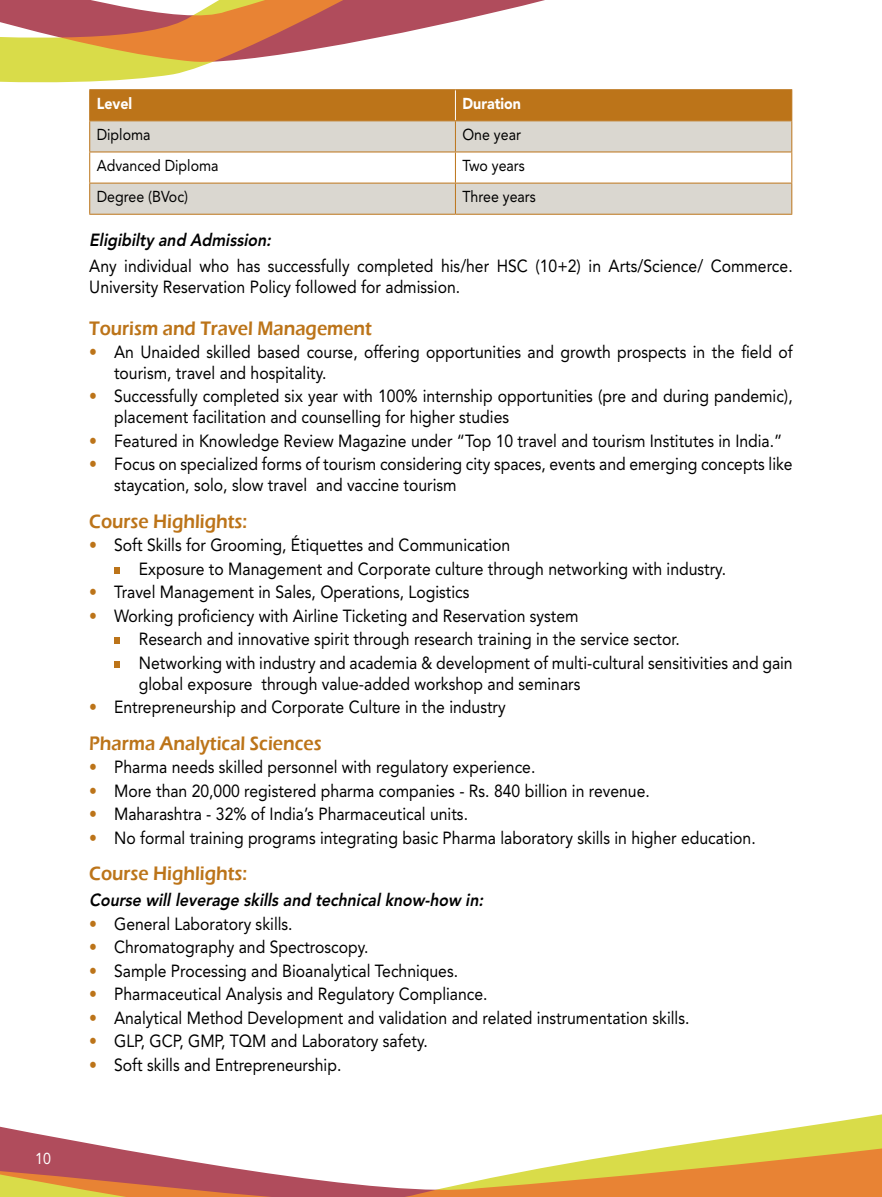
<style>
.page{position:relative;width:882px;height:1197px;background:#fff}
.page>*{position:absolute;margin:0;border:0;box-sizing:border-box;transform-origin:0 0}
.t1{font:600 20.12px "Eras ITC";color:#bc7419;scale:.9 1}
.t2{font:17.5px/21px "Avenir LT Std";color:#000;scale:.9 1}
.t3{font:italic 800 17.5px "Avenir LT Std";color:#000;scale:.9 1}
.t4{font:15.75px "Avenir LT Std";color:#000;scale:.9 1}
.t5{font:900 15.75px "Avenir LT Std";color:#fff;scale:.9 1}
.t6{font:15.75px "Avenir LT Std";color:#fff;scale:.9 1}
.s1{font-weight:800;font-style:italic}
.s2{color:#bc7419}
</style>
<div class="page">
<svg style="left:0;top:1114px;width:882px;height:83px"></svg>
<svg style="left:0;top:65px;width:204px;height:18px;fill:#d9dc49"></svg>
<svg style="left:0;top:0;width:545px;height:65px"></svg>
<div style="left:90px;top:90px;width:701px;height:30px;background:#bc7419"></div>
<div style="left:90px;top:121px;width:701px;height:93px;background:#dad7d0"></div>
<svg style="left:90px;top:153px;width:701px;height:30px"></svg>
<hr style="left:455px;top:90px;width:1px;height:30px;background:#fff">
<hr style="left:89px;top:90px;width:1px;height:30px;background:#bc7419">
<hr style="left:89px;top:89px;width:366px;height:1px;background:#bc7419">
<hr style="left:455px;top:89px;width:337px;height:1px;background:#bc7419">
<hr style="left:791px;top:90px;width:1px;height:30px;background:#bc7419">
<hr style="left:89px;top:121px;width:1px;height:31px;background:#bc7419">
<hr style="left:89px;top:120px;width:366px;height:1px;background:#bc7419">
<hr style="left:455px;top:120px;width:337px;height:1px;background:#bc7419">
<hr style="left:455px;top:121px;width:1px;height:31px;background:#bc7419">
<hr style="left:791px;top:121px;width:1px;height:31px;background:#bc7419">
<hr style="left:89px;top:152px;width:1px;height:31px;background:#bc7419">
<hr style="left:89px;top:152px;width:366px;height:1px;background:#bc7419">
<hr style="left:455px;top:152px;width:337px;height:1px;background:#bc7419">
<hr style="left:455px;top:152px;width:1px;height:31px;background:#bc7419">
<hr style="left:791px;top:152px;width:1px;height:31px;background:#bc7419">
<hr style="left:89px;top:184px;width:1px;height:30px;background:#bc7419">
<hr style="left:89px;top:183px;width:366px;height:1px;background:#bc7419">
<hr style="left:455px;top:183px;width:337px;height:1px;background:#bc7419">
<hr style="left:455px;top:184px;width:1px;height:30px;background:#bc7419">
<hr style="left:791px;top:184px;width:1px;height:30px;background:#bc7419">
<hr style="left:89px;top:214px;width:366px;height:1px;background:#bc7419">
<hr style="left:455px;top:214px;width:337px;height:1px;background:#bc7419">
<div style="left:114px;top:567px;width:6px;height:7px;background:#bc7419"></div>
<svg style="left:114px;top:638px;width:6px;height:6px"></svg>
<div style="left:114px;top:661px;width:6px;height:7px;background:#bc7419"></div>
<p class="t6" style="left:35px;top:1150px;width:19px">10</p>
<p class="t5" style="left:97px;top:94px;width:41px">Level</p>
<p class="t5" style="left:462px;top:94px;width:67px">Duration</p>
<p class="t4" style="left:97px;top:125px;width:61px">Diploma</p>
<p class="t4" style="left:462px;top:125px;width:67px">One year</p>
<p class="t4" style="left:97px;top:156px;width:137px">Advanced Diploma</p>
<p class="t4" style="left:462px;top:156px;width:71px">Two years</p>
<p class="t4" style="left:97px;top:187px;width:103px">Degree (BVoc)</p>
<p class="t4" style="left:462px;top:187px;width:83px">Three years</p>
<p class="t2" style="left:89px;top:227px;width:783px;line-height:25.9px"><span class="s1">Eligibilty and Admission:<br></span>Any individual who has successfully completed his/her HSC (10+2) in Arts/Science/ Commerce.</p>
<p class="t2" style="left:89px;top:277px;width:414px">University Reservation Policy followed for admission.</p>
<p class="t1" style="left:89px;top:316px;width:315px">Tourism and Travel Management</p>
<p class="t2" style="left:114px;top:342px;width:756px;text-indent:-25px"><span class="s2">•</span> An Unaided skilled based course, offering opportunities and growth prospects in the field of tourism, travel and hospitality.</p>
<p class="t2" style="left:114px;top:386px;width:756px;text-indent:-25px"><span class="s2">•</span> Successfully completed six year with 100% internship opportunities (pre and during pandemic), placement facilitation and counselling for higher studies</p>
<p class="t2" style="left:89px;top:431px;width:772px"><span class="s2">•</span> Featured in Knowledge Review Magazine under “Top 10 travel and tourism Institutes in India.”</p>
<p class="t2" style="left:114px;top:454px;width:756px;text-indent:-25px"><span class="s2">•</span> Focus on specialized forms of tourism considering city spaces, events and emerging concepts like staycation, solo, slow travel and vaccine tourism</p>
<p class="t1" style="left:89px;top:510px;width:177px">Course Highlights:</p>
<p class="t2" style="left:139px;top:534px;width:654px;line-height:23.4px;text-indent:-50px"><span class="s2">•</span> Soft Skills for Grooming, Étiquettes and Communication<br>Exposure to Management and Corporate culture through networking with industry.</p>
<p class="t2" style="left:89px;top:582px;width:424px"><span class="s2">•</span> Travel Management in Sales, Operations, Logistics</p>
<p class="t2" style="left:139px;top:604px;width:728px;line-height:23.4px;text-indent:-50px"><span class="s2">•</span> Working proficiency with Airline Ticketing and Reservation system<br>Research and innovative spirit through research training in the service sector.<br>Networking with industry and academia &amp; development of multi-cultural sensitivities and gain</p>
<p class="t2" style="left:139px;top:673px;width:492px">global exposure through value-added workshop and seminars</p>
<p class="t2" style="left:89px;top:697px;width:464px"><span class="s2">•</span> Entrepreneurship and Corporate Culture in the industry</p>
<p class="t1" style="left:89px;top:732px;width:260px">Pharma Analytical Sciences</p>
<p class="t2" style="left:89px;top:757px;width:497px"><span class="s2">•</span> Pharma needs skilled personnel with regulatory experience.</p>
<p class="t2" style="left:89px;top:780px;width:624px"><span class="s2">•</span> More than 20,000 registered pharma companies - Rs. 840 billion in revenue.</p>
<p class="t2" style="left:89px;top:804px;width:422px"><span class="s2">•</span> Maharashtra - 32% of India’s Pharmaceutical units.</p>
<p class="t2" style="left:89px;top:827px;width:742px"><span class="s2">•</span> No formal training programs integrating basic Pharma laboratory skills in higher education.</p>
<p class="t1" style="left:89px;top:862px;width:177px">Course Highlights:</p>
<p class="t3" style="left:89px;top:890px;width:443px">Course will leverage skills and technical know-how in:</p>
<p class="t2" style="left:89px;top:913px;width:227px"><span class="s2">•</span> General Laboratory skills.</p>
<p class="t2" style="left:89px;top:937px;width:312px"><span class="s2">•</span> Chromatography and Spectroscopy.</p>
<p class="t2" style="left:89px;top:960px;width:411px"><span class="s2">•</span> Sample Processing and Bioanalytical Techniques.</p>
<p class="t2" style="left:89px;top:984px;width:444px"><span class="s2">•</span> Pharmaceutical Analysis and Regulatory Compliance.</p>
<p class="t2" style="left:89px;top:1007px;width:668px"><span class="s2">•</span> Analytical Method Development and validation and related instrumentation skills.</p>
<p class="t2" style="left:89px;top:1031px;width:378px"><span class="s2">•</span> GLP, GCP, GMP, TQM and Laboratory safety.</p>
<p class="t2" style="left:89px;top:1054px;width:282px"><span class="s2">•</span> Soft skills and Entrepreneurship.</p>
</div>
